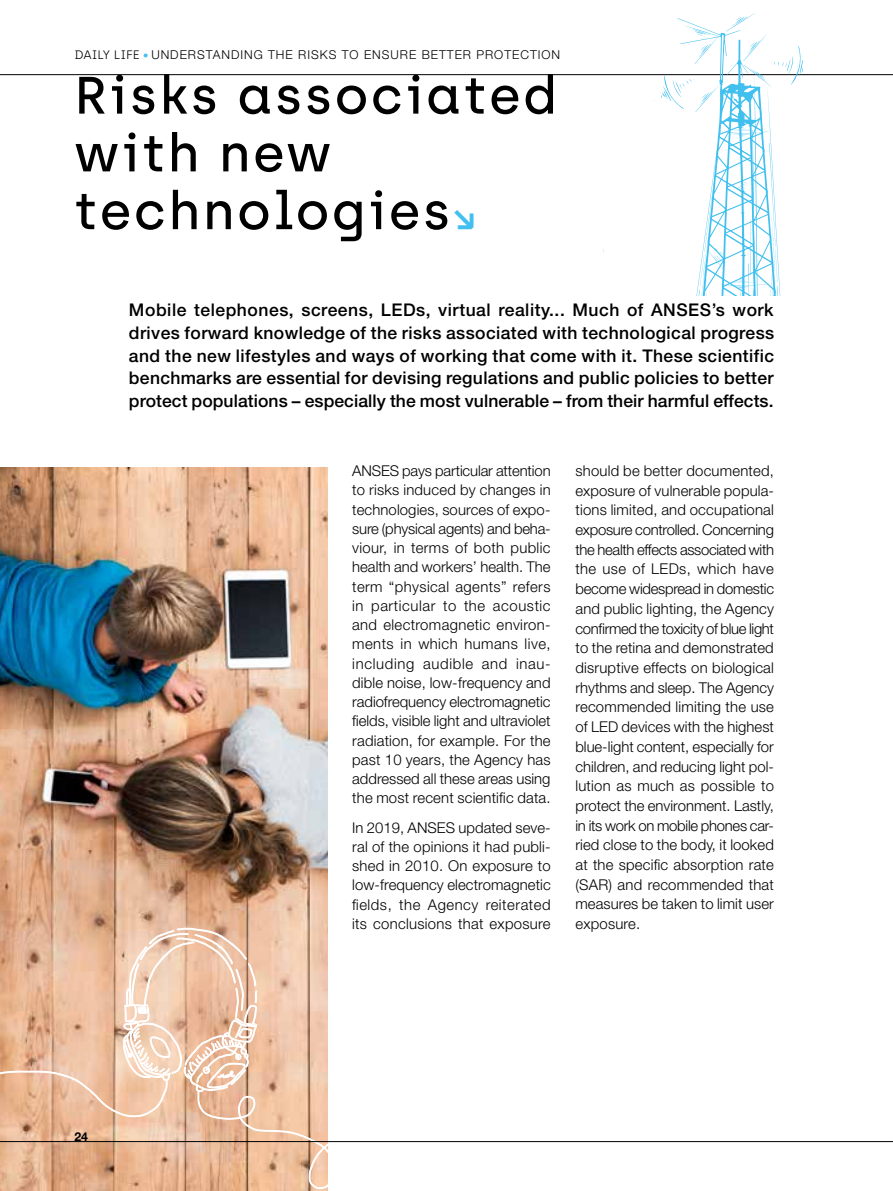
<style>
.page{position:relative;width:893px;height:1191px;background:#fff}
.page>*{position:absolute;margin:0;border:0;box-sizing:border-box;transform-origin:0 0}
.t1{font:500 52.5px/57.8px "Archia";letter-spacing:.05em;color:#000}
.t2{font:500 17.5px/22.8px "Helvetica Neue LT Std";letter-spacing:.005em;color:#000;text-align:justify}
.t3{font:300 14.88px/19.8px "Helvetica Neue LT Std";letter-spacing:.015em;color:#000;text-align:justify}
.t4{font:300 12.25px "Helvetica Neue LT Std";letter-spacing:.08em;color:#000}
.t5{font:700 12.25px "Helvetica Neue LT Std";color:#000}
.s1{font-family:"Archia"}
.s2{font-family:"Archia";font-weight:500;font-size:11.38px;color:#41c0f0}
.s3{font-weight:600;font-size:33.25px;color:#41c0f0}
</style>
<div class="page">
<img style="left:0;top:467px;width:327px;height:460px">
<svg style="left:0;top:927px;width:358px;height:264px;background:#ebc4a9"></svg>
<hr style="left:0;top:74px;width:893px;height:1px;background:#000">
<hr style="left:0;top:1141px;width:893px;height:1px;background:#000">
<svg style="left:653px;top:14px;width:149px;height:281px"></svg>
<p class="t4" style="left:74px;top:47px;width:487px"><span class="s1">DAILY LIFE</span> <span class="s2">•</span> UNDERSTANDING THE RISKS TO ENSURE BETTER PROTECTION</p>
<h1 class="t1" style="left:74px;top:66px;width:484px">Risks associated with new technologies<span class="s3">↘</span></h1>
<p class="t2" style="left:129px;top:298px;width:647px">Mobile telephones, screens, LEDs, virtual reality... Much of ANSES’s work drives forward knowledge of the risks associated with technological progress and the new lifestyles and ways of working that come with it. These scientific benchmarks are essential for devising regulations and public policies to better protect populations – especially the most vulnerable – from their harmful effects.</p>
<p class="t5" style="left:74px;top:1129px;width:15px">24</p>
<p class="t3" style="left:352px;top:461px;width:200px;line-height:19.2px">ANSES pays particular attention to risks induced by changes in technologies, sources of expo&shy;sure (physical agents) and beha&shy;viour, in terms of both public health and workers’ health. The term “physical agents” refers in particular to the acoustic and electromagnetic environ&shy;ments in which humans live, including audible and inau&shy;dible noise, low-frequency and radiofrequency electromagnetic fields, visible light and ultraviolet radiation, for example. For the past 10 years, the Agency has addressed all these areas using the most recent scientific data.</p>
<p class="t3" style="left:352px;top:817px;width:200px;line-height:19.2px">In 2019, ANSES updated seve&shy;ral of the opinions it had publi&shy;shed in 2010. On exposure to low-frequency electromagnetic fields, the Agency reiterated its conclusions that exposure</p>
<p class="t3" style="left:575px;top:460px;width:200px">should be better documented, exposure of vulnerable popula&shy;tions limited, and occupational exposure controlled. Concerning the health effects associated with the use of LEDs, which have become widespread in domestic and public lighting, the Agency confirmed the toxicity of blue light to the retina and demonstrated disruptive effects on biological rhythms and sleep. The Agency recommended limiting the use of LED devices with the highest blue-light content, especially for children, and reducing light pol&shy;lution as much as possible to protect the environment. Lastly, in its work on mobile phones car&shy;ried close to the body, it looked at the specific absorption rate (SAR) and recommended that measures be taken to limit user exposure.</p>
</div>
